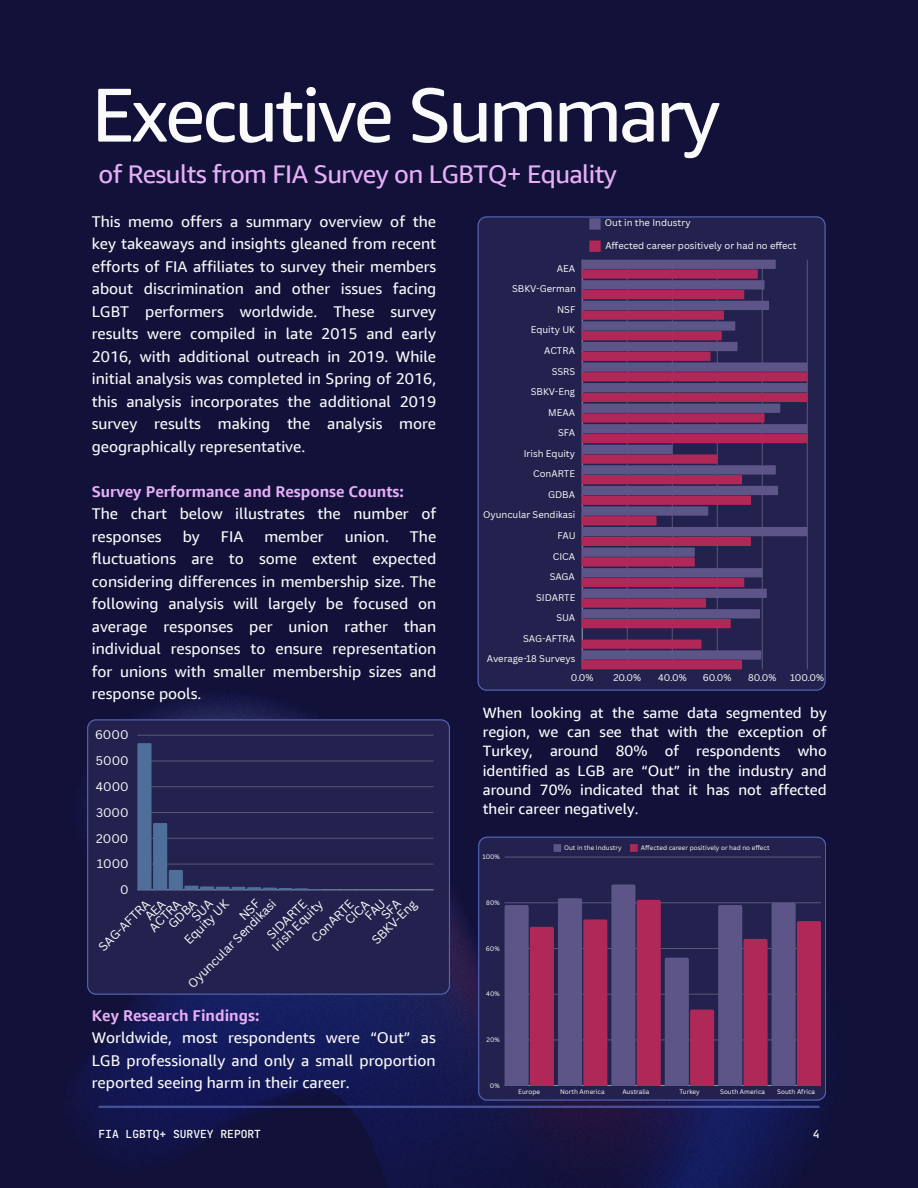
<style>
.page{position:relative;width:918px;height:1188px;background:#11113a}
.page>*{position:absolute;margin:0;border:0;box-sizing:border-box;transform-origin:0 0}
.t1{font:76.2px "Amazon Ember Display";letter-spacing:-.04em;color:#fafafa}
.t2{font:25.5px "Amazon Ember Display";letter-spacing:-.025em;color:#e8aff6}
.t3{font:15.6px/22.5px "Amazon Ember Display";color:#fafafa;text-align:justify}
.t4{font:15px/19.2px "Amazon Ember Display";color:#fff;text-align:justify}
.t5{font:12.15px/11.6px "Canva Sans";color:#fff}
.t6{font:500 11.25px "Jet Brains Mono";color:#fafafa}
.t7{font:9.45px/20.5px "Canva Sans";color:#fff;text-align:right}
.t8{font:6.3px "Canva Sans";color:#fff}
.s1{font-weight:700;color:#e8aff6}
</style>
<div class="page">
<img style="left:69px;top:695px;width:761px;height:493px">
<hr style="left:99px;top:1106px;width:720px;height:2px;background:#5566b8">
<div style="left:87px;top:719px;width:363px;height:276px;background:#23224e"></div>
<hr style="left:137px;top:735px;width:297px;height:1px;background:#fff">
<svg style="left:137px;top:743px;width:297px;height:148px;background:#282a56"></svg>
<div style="left:478px;top:216px;width:347px;height:475px;background:#23224e"></div>
<svg style="left:589px;top:218px;width:12px;height:12px"></svg>
<svg style="left:589px;top:241px;width:12px;height:11px"></svg>
<hr style="left:582px;top:260px;width:1px;height:409px;background:#fff">
<hr style="left:627px;top:260px;width:1px;height:409px;background:#fff">
<hr style="left:672px;top:260px;width:1px;height:409px;background:#fff">
<hr style="left:717px;top:260px;width:1px;height:409px;background:#fff">
<hr style="left:762px;top:260px;width:1px;height:409px;background:#fff">
<hr style="left:807px;top:260px;width:1px;height:409px;background:#fff">
<svg style="left:582px;top:260px;width:225px;height:368px;background:#663766"></svg>
<svg style="left:582px;top:640px;width:179px;height:29px;background:#783564"></svg>
<svg style="left:478px;top:837px;width:348px;height:264px;background:#252552"></svg>
<div style="left:554px;top:844px;width:7px;height:8px;background:#5d5588"></div>
<div style="left:630px;top:844px;width:8px;height:8px;background:#b02857"></div>
<hr style="left:505px;top:857px;width:316px;height:1px;background:#fff">
<svg style="left:505px;top:884px;width:316px;height:202px;background:#6a3868"></svg>
<svg style="left:144px;top:899px;width:22px;height:22px"></svg>
<svg style="left:191px;top:899px;width:23px;height:22px"></svg>
<svg style="left:365px;top:899px;width:37px;height:21px"></svg>
<h3 class="t1" style="left:92px;top:67px;width:630px">Executive Summary</h3>
<h3 class="t2" style="left:99px;top:158px;width:520px">of Results from FIA Survey on LGBTQ+ Equality</h3>
<h1 class="t3" style="left:92px;top:210px;width:346px">This memo offers a summary overview of the key takeaways and insights gleaned from recent efforts of FIA affiliates to survey their members about discrimination and other issues facing LGBT performers worldwide. These survey results were compiled in late 2015 and early 2016, with additional outreach in 2019. While initial analysis was completed in Spring of 2016, this analysis incorporates the additional 2019 survey results making the analysis more geographically representative.</h1>
<h2 class="t3" style="left:92px;top:480px;width:346px;text-align:left"><span class="s1">Survey Performance and Response Counts:<br></span>The chart below illustrates the number of responses</h2>
<h2 class="t3" style="left:92px;top:525px;width:346px;text-indent:318px">The fluctuations are to some extent expected considering differences in membership size. The following analysis will largely be focused on average responses per union rather than individual responses to ensure representation for unions with smaller membership sizes and response pools.</h2>
<h2 class="t3" style="left:183px;top:525px;width:19px">by</h2>
<h2 class="t3" style="left:221px;top:525px;width:24px">FIA</h2>
<h2 class="t3" style="left:264px;top:525px;width:61px">member</h2>
<h2 class="t3" style="left:345px;top:525px;width:46px">union.</h2>
<p class="t5" style="left:95px;top:729px;width:35px">6000</p>
<p class="t5" style="left:96px;top:755px;width:34px">5000</p>
<p class="t5" style="left:96px;top:781px;width:34px">4000</p>
<p class="t5" style="left:96px;top:806px;width:34px">3000</p>
<p class="t5" style="left:96px;top:832px;width:34px">2000</p>
<p class="t5" style="left:97px;top:858px;width:33px">1000</p>
<p class="t5" style="left:120px;top:884px;width:10px">0</p>
<p class="t5" style="left:177px;top:973px;width:120px;text-indent:84px;rotate:-45deg">NSF<br>Oyuncular Sendikasi</p>
<p class="t5" style="left:262px;top:936px;width:68px;text-align:center;rotate:-45deg">SIDARTE<br>Irish Equity</p>
<p class="t5" style="left:96px;top:945px;width:68px;rotate:-45deg">SAG-AFTRA</p>
<p class="t5" style="left:343px;top:918px;width:30px;rotate:-45deg">CICA</p>
<p class="t5" style="left:370px;top:938px;width:59px;rotate:-45deg">SBKV-Eng</p>
<p class="t5" style="left:166px;top:922px;width:36px;rotate:-45deg">GDBA</p>
<p class="t5" style="left:147px;top:925px;width:41px;rotate:-45deg">ACTRA</p>
<p class="t5" style="left:182px;top:938px;width:59px;rotate:-45deg">Equity UK</p>
<p class="t5" style="left:309px;top:935px;width:55px;rotate:-45deg">ConARTE</p>
<h3 class="t3" style="left:92px;top:1004px;width:345px;text-align:left"><span class="s1">Key Research Findings:<br></span>Worldwide, most respondents were “Out” as LGB professionally and only a small proportion reported seeing harm in their career.</h3>
<p class="t6" style="left:99px;top:1127px;width:164px">FIA LGBTQ+ SURVEY REPORT</p>
<p class="t7" style="left:483px;top:258px;width:94px">AEA<br>SBKV-German<br>NSF<br>Equity UK<br>ACTRA<br>SSRS<br>SBKV-Eng<br>MEAA<br>SFA<br>Irish Equity<br>ConARTE<br>GDBA<br>Oyuncular Sendikasi<br>FAU<br>CICA<br>SAGA<br>SIDARTE<br>SUA<br>SAG-AFTRA<br>Average-18 Surveys</p>
<p class="t7" style="left:605px;top:213px;width:87px">Out in the Industry</p>
<p class="t7" style="left:605px;top:235px;width:193px">Affected career positively or had no effect</p>
<p class="t7" style="left:571px;top:668px;width:24px">0.0%</p>
<p class="t7" style="left:613px;top:668px;width:29px">20.0%</p>
<p class="t7" style="left:658px;top:668px;width:30px">40.0%</p>
<p class="t7" style="left:703px;top:668px;width:30px">60.0%</p>
<p class="t7" style="left:748px;top:668px;width:30px">80.0%</p>
<p class="t7" style="left:790px;top:668px;width:36px">100.0%</p>
<h3 class="t4" style="left:483px;top:703px;width:345px">When looking at the same data segmented by region, we can see that with the exception of Turkey, around 80% of respondents who identified as LGB are “Out” in the industry and around 70% indicated that it has not affected their career negatively.</h3>
<p class="t8" style="left:564px;top:843px;width:59px">Out in the Industry</p>
<p class="t8" style="left:641px;top:843px;width:130px">Affected career positively or had no effect</p>
<p class="t8" style="left:482px;top:853px;width:19px">100%</p>
<p class="t8" style="left:486px;top:898px;width:15px">80%</p>
<p class="t8" style="left:486px;top:944px;width:15px">60%</p>
<p class="t8" style="left:486px;top:990px;width:15px">40%</p>
<p class="t8" style="left:487px;top:1035px;width:15px">20%</p>
<p class="t8" style="left:490px;top:1081px;width:11px">0%</p>
<p class="t8" style="left:518px;top:1087px;width:23px">Europe</p>
<p class="t8" style="left:560px;top:1087px;width:46px">North America</p>
<p class="t8" style="left:622px;top:1087px;width:29px">Australia</p>
<p class="t8" style="left:679px;top:1087px;width:22px">Turkey</p>
<p class="t8" style="left:720px;top:1087px;width:46px">South America</p>
<p class="t8" style="left:777px;top:1087px;width:39px">South Africa</p>
<p class="t6" style="left:813px;top:1127px;width:8px">4</p>
</div>
